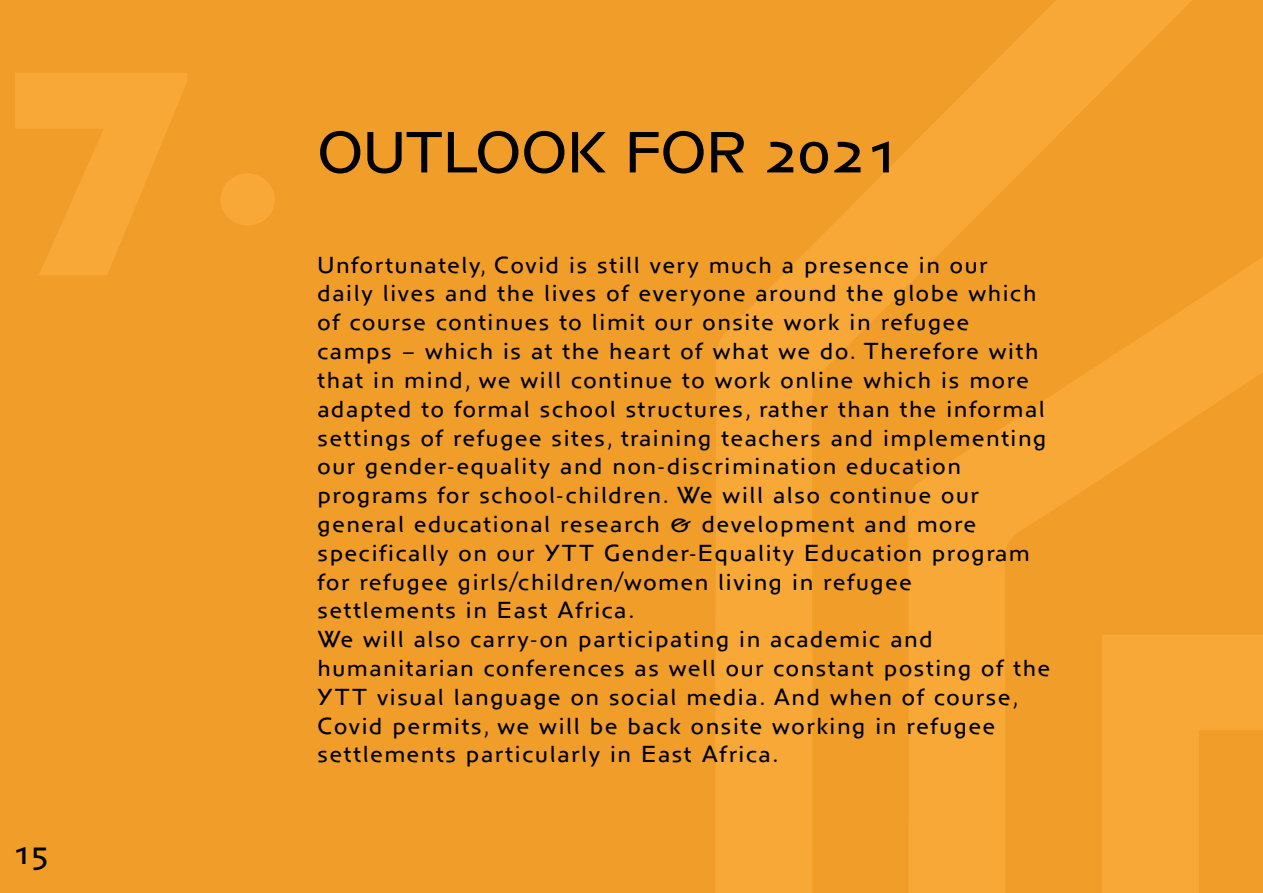
<style>
.page{position:relative;width:1263px;height:893px;background:#f19d29}
.page>*{position:absolute;margin:0;border:0;box-sizing:border-box;transform-origin:0 0}
.t1{font:60px "Anisette Std Petite";color:#000}
.t2{font:33px "Anisette Std Petite";color:#000}
.t3{font:24px/28.8px "Anisette Std Petite";letter-spacing:.07em;color:#000}
</style>
<div class="page">
<svg style="left:716px;top:0;width:476px;height:893px"></svg>
<svg style="left:908px;top:254px;width:355px;height:639px"></svg>
<svg style="left:1102px;top:635px;width:161px;height:258px"></svg>
<h2 class="t2" style="left:12px;top:835px;width:38px">15</h2>
<p class="t1" style="left:318px;top:120px;width:582px">OUTLOOK FOR 2021</p>
<p class="t3" style="left:318px;top:250px;width:730px">Unfortunately, Covid is still very much a presence in our daily lives and the lives of everyone around the globe which of course continues to limit our onsite work in refugee camps – which is at the heart of what we do. Therefore with that in mind, we will continue to work online which is more adapted to formal school structures, rather than the informal settings of refugee sites, training teachers and implementing our gender-equality and non-discrimination education programs for school-children. We will also continue our general educational research &amp; development and more specifically on our YTT Gender-Equality Education program for refugee girls/children/women living in refugee</p>
<p class="t3" style="left:318px;top:596px;width:319px">settlements in East Africa.</p>
<p class="t3" style="left:318px;top:625px;width:734px">We will also carry-on participating in academic and humanitarian conferences as well our constant posting of the YTT visual language on social media. And when of course, Covid permits, we will be back onsite working in refugee settlements particularly in East Africa.</p>
</div>
